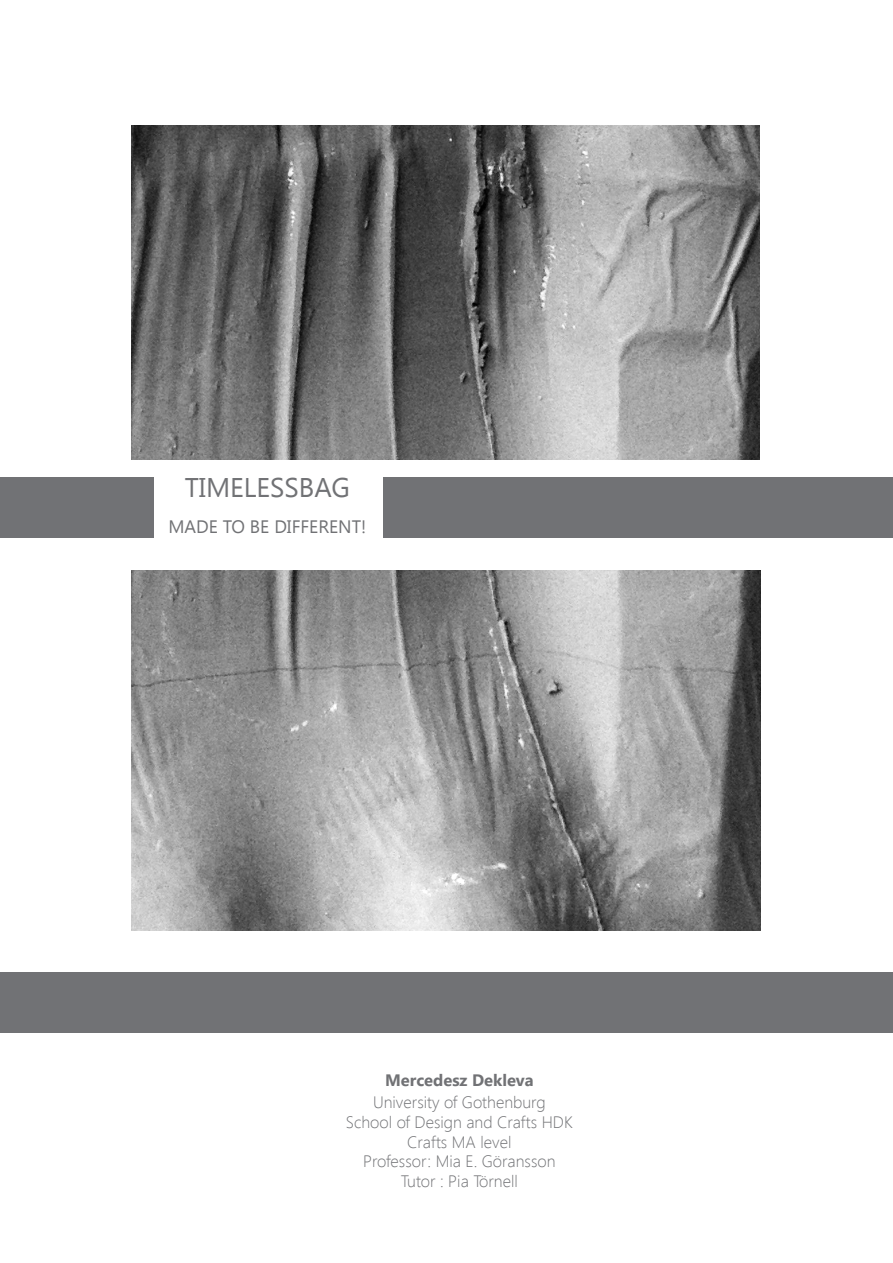
<style>
.page{position:relative;width:893px;height:1263px;background:#fff}
.page>*{position:absolute;margin:0;border:0;box-sizing:border-box;transform-origin:0 0}
.t1{font:27px "Segoe UI";color:#717275}
.t2{font:18px "Segoe UI";color:#717275}
.t3{font:300 16.5px/19.8px "Segoe UI";color:#717275;text-align:center}
.t4{font:700 16.5px "Segoe UI";color:#717275}
</style>
<div class="page">
<img style="left:132px;top:125px;width:627px;height:334px">
<img style="left:132px;top:571px;width:628px;height:359px">
<div style="left:384px;top:477px;width:509px;height:61px;background:#717275"></div>
<div style="left:0;top:972px;width:893px;height:61px;background:#717275"></div>
<div style="left:0;top:477px;width:153px;height:61px;background:#717275"></div>
<h1 class="t1" style="left:185px;top:469px;width:167px">TIMELESSBAG</h1>
<p class="t2" style="left:168px;top:514px;width:199px">MADE TO BE DIFFERENT!</p>
<p class="t4" style="left:385px;top:1069px;width:150px">Mercedesz Dekleva</p>
<p class="t3" style="left:346px;top:1092px;width:228px">University of Gothenburg<br>School of Design and Crafts HDK<br>Crafts MA level<br>Professor: Mia E. Göransson<br>Tutor : Pia Törnell</p>
</div>
